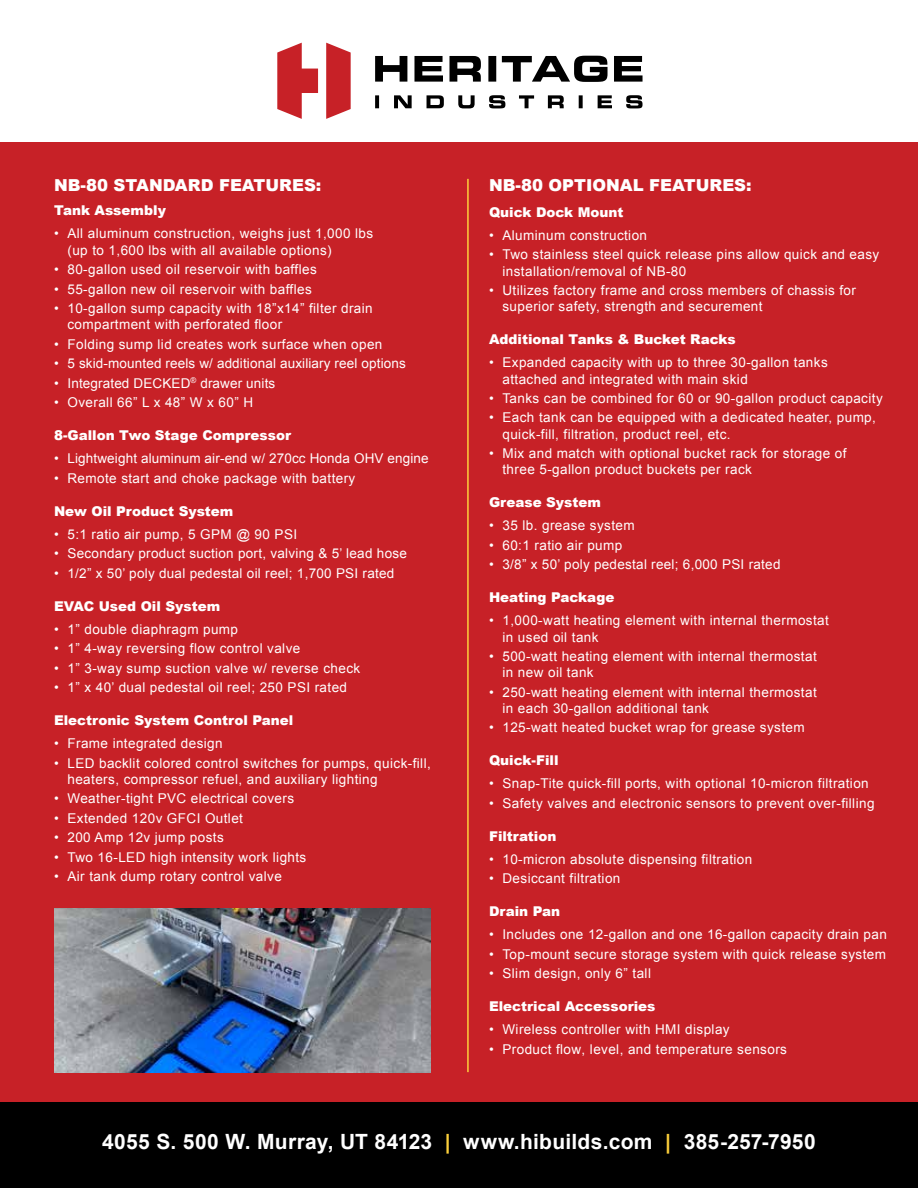
<style>
.page{position:relative;width:918px;height:1188px;background:#fff}
.page>*{position:absolute;margin:0;border:0;box-sizing:border-box;transform-origin:0 0}
.t1{font:700 21px "Arial";letter-spacing:.015em;color:#fff}
.t2{font:900 16.5px "Arial";color:#fff}
.t3{font:13.5px/16.2px "Arial";letter-spacing:.03em;color:#fff}
.t4{font:900 13.5px "Arial";color:#fff}
.t5{font:13.5px "Arial";letter-spacing:.01em;color:#fff}
.s1{color:#fdd03b}
</style>
<div class="page">
<svg style="left:277px;top:43px;width:74px;height:76px"></svg>
<svg style="left:375px;top:56px;width:268px;height:26px"></svg>
<svg style="left:375px;top:95px;width:268px;height:13px"></svg>
<div style="left:0;top:1102px;width:918px;height:86px;background:#000"></div>
<div style="left:0;top:143px;width:918px;height:959px;background:#c72127"></div>
<hr style="left:467px;top:179px;width:2px;height:893px;background:#fdd03b">
<img style="left:54px;top:908px;width:376px;height:164px">
<p class="t2" style="left:54px;top:173px;width:269px">NB-80 STANDARD FEATURES:</p>
<p class="t4" style="left:54px;top:201px;width:114px">Tank Assembly</p>
<p class="t3" style="left:68px;top:226px;width:307px;text-indent:-14px">• All aluminum construction, weighs just 1,000 lbs (up to 1,600 lbs with all available options)</p>
<p class="t3" style="left:54px;top:261px;width:264px">• 80-gallon used oil reservoir with baffles</p>
<p class="t3" style="left:54px;top:281px;width:259px">• 55-gallon new oil reservoir with baffles</p>
<p class="t3" style="left:68px;top:300px;width:307px;text-indent:-14px">• 10-gallon sump capacity with 18”x14” filter drain compartment with perforated floor</p>
<p class="t3" style="left:54px;top:336px;width:330px">• Folding sump lid creates work surface when open</p>
<p class="t5" style="left:54px;top:355px;width:353px">• 5 skid-mounted reels w/ additional auxiliary reel options</p>
<p class="t5" style="left:54px;top:374px;width:223px">• Integrated DECKED<sup>®</sup> drawer units</p>
<p class="t3" style="left:54px;top:395px;width:201px">• Overall 66” L x 48” W x 60” H</p>
<p class="t4" style="left:54px;top:426px;width:239px">8-Gallon Two Stage Compressor</p>
<p class="t5" style="left:54px;top:450px;width:376px">• Lightweight aluminum air-end w/ 270cc Honda OHV engine</p>
<p class="t3" style="left:54px;top:470px;width:303px">• Remote start and choke package with battery</p>
<p class="t4" style="left:54px;top:501px;width:181px">New Oil Product System</p>
<p class="t3" style="left:54px;top:526px;width:245px">• 5:1 ratio air pump, 5 GPM @ 90 PSI</p>
<p class="t3" style="left:54px;top:546px;width:354px">• Secondary product suction port, valving &amp; 5’ lead hose</p>
<p class="t3" style="left:54px;top:565px;width:342px">• 1/2” x 50’ poly dual pedestal oil reel; 1,700 PSI rated</p>
<p class="t4" style="left:54px;top:596px;width:168px">EVAC Used Oil System</p>
<p class="t3" style="left:54px;top:621px;width:186px">• 1” double diaphragm pump</p>
<p class="t3" style="left:54px;top:641px;width:248px">• 1” 4-way reversing flow control valve</p>
<p class="t3" style="left:54px;top:660px;width:308px">• 1” 3-way sump suction valve w/ reverse check</p>
<p class="t3" style="left:54px;top:680px;width:295px">• 1” x 40’ dual pedestal oil reel; 250 PSI rated</p>
<p class="t4" style="left:54px;top:711px;width:241px">Electronic System Control Panel</p>
<p class="t3" style="left:54px;top:736px;width:170px">• Frame integrated design</p>
<p class="t3" style="left:68px;top:755px;width:365px;text-indent:-14px">• LED backlit colored control switches for pumps, quick-fill, heaters, compressor refuel, and auxiliary lighting</p>
<p class="t3" style="left:54px;top:791px;width:242px">• Weather-tight PVC electrical covers</p>
<p class="t3" style="left:54px;top:810px;width:191px">• Extended 120v GFCI Outlet</p>
<p class="t3" style="left:54px;top:830px;width:171px">• 200 Amp 12v jump posts</p>
<p class="t3" style="left:54px;top:849px;width:254px">• Two 16-LED high intensity work lights</p>
<p class="t3" style="left:54px;top:869px;width:229px">• Air tank dump rotary control valve</p>
<p class="t2" style="left:489px;top:173px;width:264px">NB-80 OPTIONAL FEATURES:</p>
<p class="t4" style="left:489px;top:202px;width:136px">Quick Dock Mount</p>
<p class="t3" style="left:489px;top:227px;width:160px">• Aluminum construction</p>
<p class="t3" style="left:502px;top:247px;width:378px;text-indent:-14px">• Two stainless steel quick release pins allow quick and easy installation/removal of NB-80</p>
<p class="t3" style="left:502px;top:282px;width:355px;text-indent:-14px">• Utilizes factory frame and cross members of chassis for superior safety, strength and securement</p>
<p class="t4" style="left:489px;top:330px;width:248px">Additional Tanks &amp; Bucket Racks</p>
<p class="t3" style="left:502px;top:355px;width:327px;text-indent:-14px">• Expanded capacity with up to three 30-gallon tanks attached and integrated with main skid</p>
<p class="t3" style="left:489px;top:390px;width:395px">• Tanks can be combined for 60 or 90-gallon product capacity</p>
<p class="t3" style="left:502px;top:410px;width:375px;text-indent:-14px">• Each tank can be equipped with a dedicated heater, pump, quick-fill, filtration, product reel, etc.</p>
<p class="t3" style="left:502px;top:445px;width:346px;text-indent:-14px">• Mix and match with optional bucket rack for storage of three 5-gallon product buckets per rack</p>
<p class="t4" style="left:489px;top:493px;width:113px">Grease System</p>
<p class="t3" style="left:489px;top:518px;width:147px">• 35 lb. grease system</p>
<p class="t3" style="left:489px;top:537px;width:135px">• 60:1 ratio air pump</p>
<p class="t3" style="left:489px;top:557px;width:293px">• 3/8” x 50’ poly pedestal reel; 6,000 PSI rated</p>
<p class="t4" style="left:489px;top:588px;width:127px">Heating Package</p>
<p class="t3" style="left:502px;top:613px;width:328px;text-indent:-14px">• 1,000-watt heating element with internal thermostat in used oil tank</p>
<p class="t3" style="left:502px;top:648px;width:316px;text-indent:-14px">• 500-watt heating element with internal thermostat in new oil tank</p>
<p class="t3" style="left:502px;top:684px;width:316px;text-indent:-14px">• 250-watt heating element with internal thermostat in each 30-gallon additional tank</p>
<p class="t3" style="left:489px;top:720px;width:317px">• 125-watt heated bucket wrap for grease system</p>
<p class="t4" style="left:489px;top:751px;width:71px">Quick-Fill</p>
<p class="t3" style="left:489px;top:776px;width:381px">• Snap-Tite quick-fill ports, with optional 10-micron filtration</p>
<p class="t3" style="left:489px;top:795px;width:387px">• Safety valves and electronic sensors to prevent over-filling</p>
<p class="t4" style="left:489px;top:826px;width:69px">Filtration</p>
<p class="t3" style="left:489px;top:851px;width:265px">• 10-micron absolute dispensing filtration</p>
<p class="t3" style="left:489px;top:871px;width:133px">• Desiccant filtration</p>
<p class="t4" style="left:489px;top:902px;width:73px">Drain Pan</p>
<p class="t3" style="left:489px;top:927px;width:399px">• Includes one 12-gallon and one 16-gallon capacity drain pan</p>
<p class="t3" style="left:489px;top:946px;width:399px">• Top-mount secure storage system with quick release system</p>
<p class="t3" style="left:489px;top:966px;width:164px">• Slim design, only 6” tall</p>
<p class="t4" style="left:489px;top:997px;width:168px">Electrical Accessories</p>
<p class="t3" style="left:489px;top:1022px;width:242px">• Wireless controller with HMI display</p>
<p class="t3" style="left:489px;top:1041px;width:300px">• Product flow, level, and temperature sensors</p>
<h1 class="t1" style="left:102px;top:1128px;width:715px">4055 S. 500 W. Murray, UT 84123 <span class="s1">|</span> www.hibuilds.com <span class="s1">|</span> 385-257-7950</h1>
</div>
